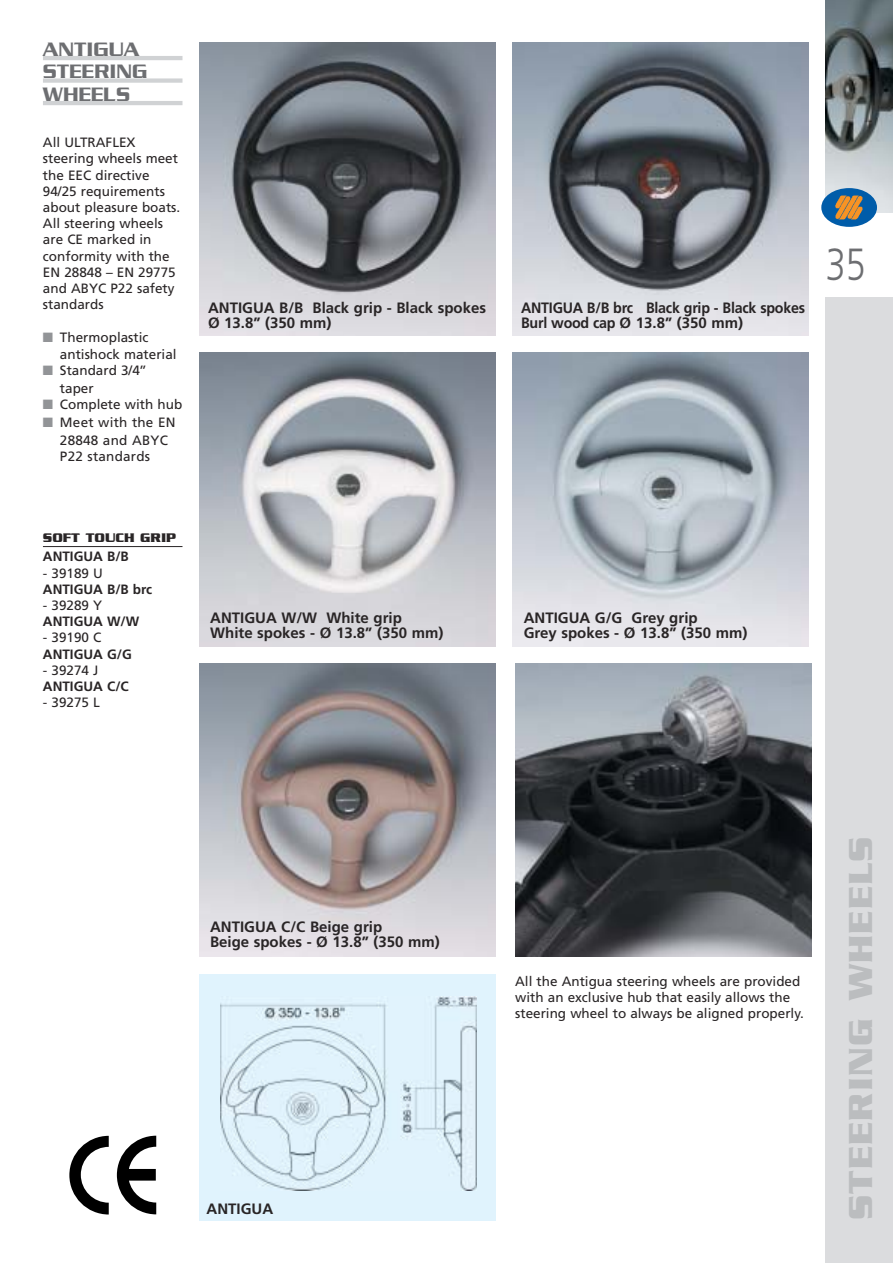
<style>
.page{position:relative;width:893px;height:1263px;background:#fff}
.page>*{position:absolute;margin:0;border:0;box-sizing:border-box;transform-origin:0 0}
.t1{font:300 45px "Frutiger";color:#6d6e71;scale:.8 1}
.t2{font:700 36px "Serpentine";letter-spacing:.04em;color:#bbbdbf}
.t3{font:500 21px/22.5px "Serpentine";color:#6d6e71}
.t4{font:700 15px/15px "Frutiger";color:#292526}
.t5{font:700 15px/15px "Frutiger";color:#292526;scale:.95 1}
.t6{font:13.5px/16.2px "Frutiger";color:#292526}
.t7{font:700 13.5px "Frutiger";color:#292526}
.t8{font:700 13.5px "Serpentine";color:#292526}
.s1{color:#929497}
</style>
<div class="page">
<img style="left:512px;top:353px;width:296px;height:293px">
<img style="left:825px;top:0;width:67px;height:213px">
<div style="left:825px;top:298px;width:67px;height:965px;background:#dbdcde"></div>
<div style="left:821px;top:188px;width:56px;height:39px;background:#005ca9;border-radius:50%"></div>
<img style="left:835px;top:195px;width:28px;height:25px">
<img style="left:512px;top:43px;width:296px;height:293px">
<img style="left:199px;top:353px;width:296px;height:293px">
<img style="left:199px;top:663px;width:296px;height:294px">
<svg style="left:69px;top:1136px;width:40px;height:79px"></svg>
<svg style="left:117px;top:1136px;width:39px;height:78px"></svg>
<hr style="left:43px;top:56px;width:139px;height:4px;background:#d0d2d4">
<div style="left:43px;top:78px;width:139px;height:5px;background:#d0d2d4"></div>
<hr style="left:43px;top:101px;width:139px;height:4px;background:#d0d2d4">
<hr style="left:43px;top:546px;width:139px;height:1px;background:#292526">
<img style="left:199px;top:43px;width:296px;height:293px">
<div style="left:199px;top:974px;width:296px;height:246px;background:#e0f3fd"></div>
<img style="left:220px;top:996px;width:256px;height:194px">
<img style="left:515px;top:663px;width:296px;height:294px">
<h3 class="t3" style="left:43px;top:40px;width:106px">ANTIGUA<br>STEERING<br>WHEELS</h3>
<p class="t6" style="left:43px;top:135px;width:139px">All ULTRAFLEX steering wheels meet the EEC directive<br>94/25 requirements about pleasure boats.<br>All steering wheels are CE marked in conformity with the<br>EN 28848 – EN 29775 and ABYC P22 safety standards</p>
<p class="t6" style="left:60px;top:329px;width:118px;line-height:17.7px;text-indent:-17px"><span class="s1">■</span> Thermoplastic antishock material</p>
<p class="t6" style="left:60px;top:363px;width:88px;line-height:17.7px;text-indent:-17px"><span class="s1">■</span> Standard 3/4’’ taper</p>
<p class="t6" style="left:43px;top:398px;width:141px"><span class="s1">■</span> Complete with hub</p>
<p class="t6" style="left:60px;top:414px;width:117px;line-height:17.7px;text-indent:-17px"><span class="s1">■</span> Meet with the EN<br>28848 and ABYC</p>
<p class="t6" style="left:60px;top:449px;width:92px">P22 standards</p>
<p class="t4" style="left:208px;top:302px;width:279px">ANTIGUA B/B Black grip - Black spokes<br>Ø 13.8” (350 mm)</p>
<p class="t5" style="left:521px;top:302px;width:300px">ANTIGUA B/B brc Black grip - Black spokes<br>Burl wood cap Ø 13.8” (350 mm)</p>
<h1 class="t1" style="left:825px;top:246px;width:52px">35</h1>
<p class="t8" style="left:43px;top:533px;width:135px">SOFT TOUCH GRIP</p>
<p class="t7" style="left:43px;top:551px;width:87px">ANTIGUA B/B</p>
<p class="t6" style="left:43px;top:566px;width:62px">- 39189 U</p>
<p class="t7" style="left:43px;top:584px;width:111px">ANTIGUA B/B brc</p>
<p class="t6" style="left:43px;top:598px;width:61px">- 39289 Y</p>
<p class="t7" style="left:43px;top:616px;width:98px">ANTIGUA W/W</p>
<p class="t6" style="left:43px;top:631px;width:60px">- 39190 C</p>
<p class="t7" style="left:43px;top:649px;width:90px">ANTIGUA G/G</p>
<p class="t6" style="left:43px;top:663px;width:57px">- 39274 J</p>
<p class="t7" style="left:43px;top:681px;width:87px">ANTIGUA C/C</p>
<p class="t6" style="left:43px;top:695px;width:59px">- 39275 L</p>
<p class="t4" style="left:210px;top:611px;width:235px">ANTIGUA W/W White grip<br>White spokes - Ø 13.8” (350 mm)</p>
<p class="t4" style="left:523px;top:611px;width:225px">ANTIGUA G/G Grey grip<br>Grey spokes - Ø 13.8” (350 mm)</p>
<p class="t4" style="left:210px;top:921px;width:231px">ANTIGUA C/C Beige grip<br>Beige spokes - Ø 13.8” (350 mm)</p>
<p class="t4" style="left:206px;top:1202px;width:68px">ANTIGUA</p>
<p class="t6" style="left:515px;top:974px;width:290px">All the Antigua steering wheels are provided with an exclusive hub that easily allows the steering wheel to always be aligned properly.</p>
<h2 class="t2" style="left:849px;top:1220px;width:385px;rotate:-90deg">STEERING WHEELS</h2>
</div>
